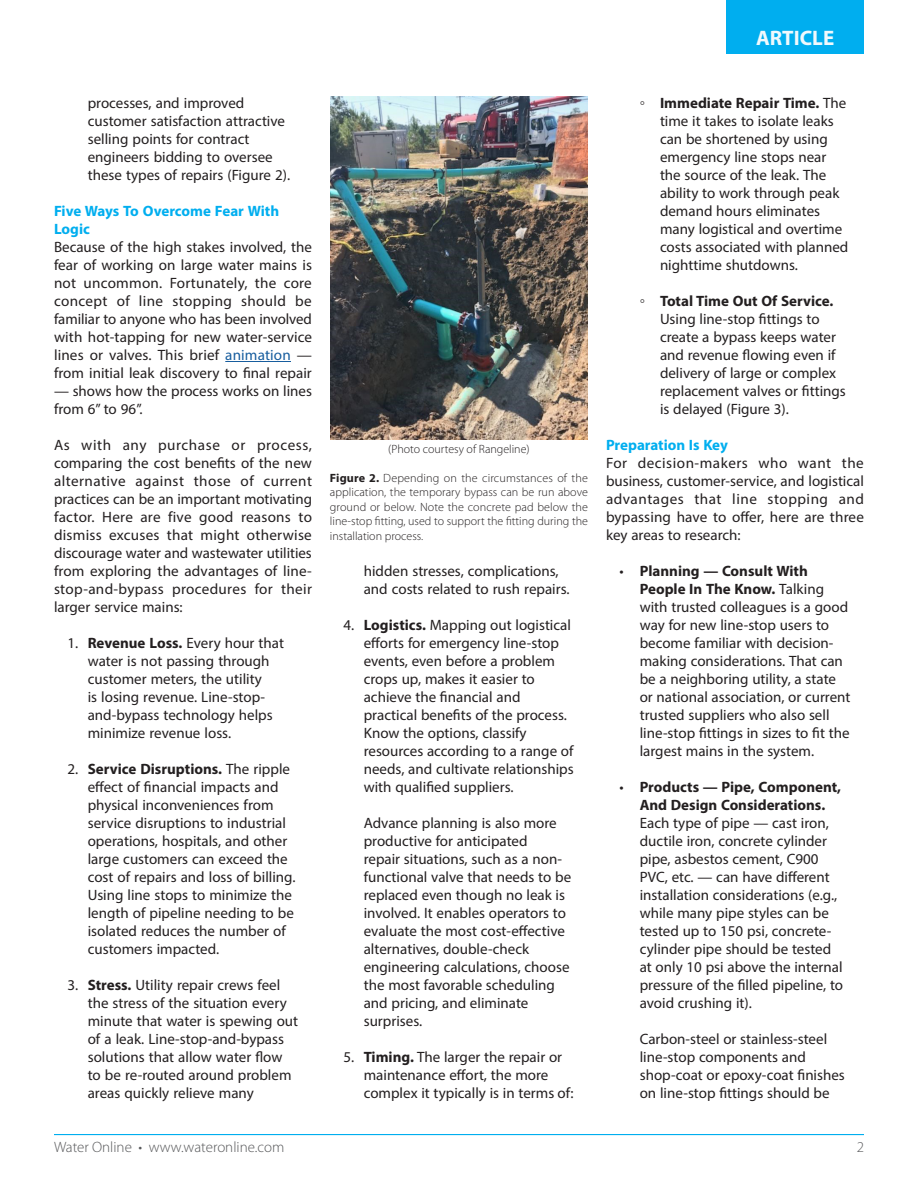
<style>
.page{position:relative;width:918px;height:1188px;background:#fff}
.page>*{position:absolute;margin:0;border:0;box-sizing:border-box;transform-origin:0 0}
.t1{font:700 21px "Myriad Pro";color:#f0f9fd}
.body_text{font:15px/18px "Myriad Pro";color:#231f20}
.Bulleted_text{font:15px/18px "Myriad Pro";color:#231f20}
.body_text_header{font:700 15px/18px "Myriad Pro";letter-spacing:-.005em;color:#00aeef}
.t2{font:300 15px "Myriad Pro";color:#57585a}
.t3{font:300 12px/14.4px "Myriad Pro";color:#231f20;text-align:justify}
.s1{color:#175d9e}
.s2{font-weight:700}
.s3{font-family:"Arial"}
</style>
<div class="page">
<hr style="left:54px;top:1134px;width:810px;height:1px;background:#00aeef">
<div style="left:726px;top:0;width:138px;height:54px;background:#00aeef"></div>
<hr style="left:225px;top:361px;width:66px;height:1px;background:#175d9e">
<img style="left:330px;top:96px;width:258px;height:344px">
<h1 class="t1" style="left:756px;top:24px;width:80px">ARTICLE</h1>
<p class="body_text" style="left:88px;top:94px;width:204px">processes, and improved customer satisfaction attractive selling points for contract engineers bidding to oversee these types of repairs (Figure 2).</p>
<p class="body_text_header" style="left:54px;top:201px;width:227px">Five Ways To Overcome Fear With<br>Logic</p>
<p class="body_text" style="left:54px;top:238px;width:260px;text-align:justify">Because of the high stakes involved, the fear of working on large water mains is not uncommon. Fortunately, the core concept of line stopping should be familiar to anyone who has been involved with hot-tapping for new water-service lines or valves. This brief <span class="s1">animation</span> — from initial leak discovery to final repair</p>
<p class="body_text" style="left:54px;top:382px;width:259px">— shows how the process works on lines from 6” to 96”.</p>
<p class="body_text" style="left:54px;top:436px;width:260px;text-align:justify">As with any purchase or process, comparing the cost benefits of the new alternative against those of current practices can be an important motivating factor. Here are five good reasons to dismiss excuses that might otherwise discourage water and wastewater utilities from exploring the advantages of line&shy;stop-and-bypass procedures for their larger service mains:</p>
<p class="body_text" style="left:88px;top:634px;width:198px;text-indent:-20px">1. <span class="s2">Revenue Loss.</span> Every hour that water is not passing through customer meters, the utility<br>is losing revenue. Line-stop&shy;and-bypass technology helps minimize revenue loss.</p>
<p class="body_text" style="left:88px;top:760px;width:209px;text-indent:-20px">2. <span class="s2">Service Disruptions.</span> The ripple effect of financial impacts and physical inconveniences from service disruptions to industrial operations, hospitals, and other large customers can exceed the cost of repairs and loss of billing.<br>Using line stops to minimize the length of pipeline needing to be isolated reduces the number of customers impacted.</p>
<p class="body_text" style="left:88px;top:976px;width:212px;text-indent:-20px">3. <span class="s2">Stress.</span> Utility repair crews feel the stress of the situation every minute that water is spewing out of a leak. Line-stop-and-bypass solutions that allow water flow to be re-routed around problem areas quickly relieve many</p>
<p class="t3" style="left:388px;top:442px;width:143px">(Photo courtesy of Rangeline)</p>
<p class="t3" style="left:330px;top:471px;width:260px"><span class="s2">Figure 2.</span> Depending on the circumstances of the application, the temporary bypass can be run above ground or below. Note the concrete pad below the line-stop fitting, used to support the fitting during the installation process.</p>
<p class="body_text" style="left:364px;top:562px;width:207px">hidden stresses, complications, and costs related to rush repairs.</p>
<p class="body_text" style="left:364px;top:616px;width:212px;text-indent:-20px">4. <span class="s2">Logistics.</span> Mapping out logistical efforts for emergency line-stop events, even before a problem crops up, makes it easier to achieve the financial and practical benefits of the process.<br>Know the options, classify resources according to a range of needs, and cultivate relationships with qualified suppliers.</p>
<p class="Bulleted_text" style="left:364px;top:814px;width:209px">Advance planning is also more productive for anticipated<br>repair situations, such as a non&shy;functional valve that needs to be replaced even though no leak is involved. It enables operators to evaluate the most cost-effective alternatives, double-check engineering calculations, choose the most favorable scheduling and pricing, and eliminate surprises.</p>
<p class="body_text" style="left:364px;top:1048px;width:212px;text-indent:-20px">5. <span class="s2">Timing.</span> The larger the repair or maintenance effort, the more complex it typically is in terms of:</p>
<p class="body_text" style="left:660px;top:94px;width:190px;text-indent:-20px"><span class="s3">◦</span> <span class="s2">Immediate Repair Time.</span> The time it takes to isolate leaks can be shortened by using emergency line stops near the source of the leak. The ability to work through peak demand hours eliminates many logistical and overtime costs associated with planned nighttime shutdowns.</p>
<p class="body_text" style="left:660px;top:292px;width:187px;text-indent:-20px"><span class="s3">◦</span> <span class="s2">Total Time Out Of Service.<br></span>Using line-stop fittings to create a bypass keeps water and revenue flowing even if delivery of large or complex replacement valves or fittings is delayed (Figure 3).</p>
<p class="body_text_header" style="left:606px;top:435px;width:123px">Preparation Is Key</p>
<p class="body_text" style="left:606px;top:454px;width:259px;text-align:justify">For decision-makers who want the business, customer-service, and logistical advantages that line stopping and bypassing have to offer, here are three key areas to research:</p>
<p class="body_text" style="left:640px;top:562px;width:212px;text-indent:-20px">• <span class="s2">Planning — Consult With<br>People In The Know.</span> Talking with trusted colleagues is a good way for new line-stop users to become familiar with decision&shy;making considerations. That can be a neighboring utility, a state or national association, or current trusted suppliers who also sell line-stop fittings in sizes to fit the largest mains in the system.</p>
<p class="body_text" style="left:640px;top:778px;width:205px;text-indent:-20px">• <span class="s2">Products — Pipe, Component,<br>And Design Considerations.<br></span>Each type of pipe — cast iron, ductile iron, concrete cylinder pipe, asbestos cement, C900<br>PVC, etc. — can have different installation considerations (e.g., while many pipe styles can be tested up to 150 psi, concrete&shy;cylinder pipe should be tested at only 10 psi above the internal pressure of the filled pipeline, to avoid crushing it).</p>
<p class="Bulleted_text" style="left:640px;top:1030px;width:207px">Carbon-steel or stainless-steel line-stop components and shop-coat or epoxy-coat finishes on line-stop fittings should be</p>
<p class="t2" style="left:54px;top:1138px;width:232px">Water Online • www.wateronline.com</p>
<p class="t2" style="left:857px;top:1138px;width:9px">2</p>
</div>
